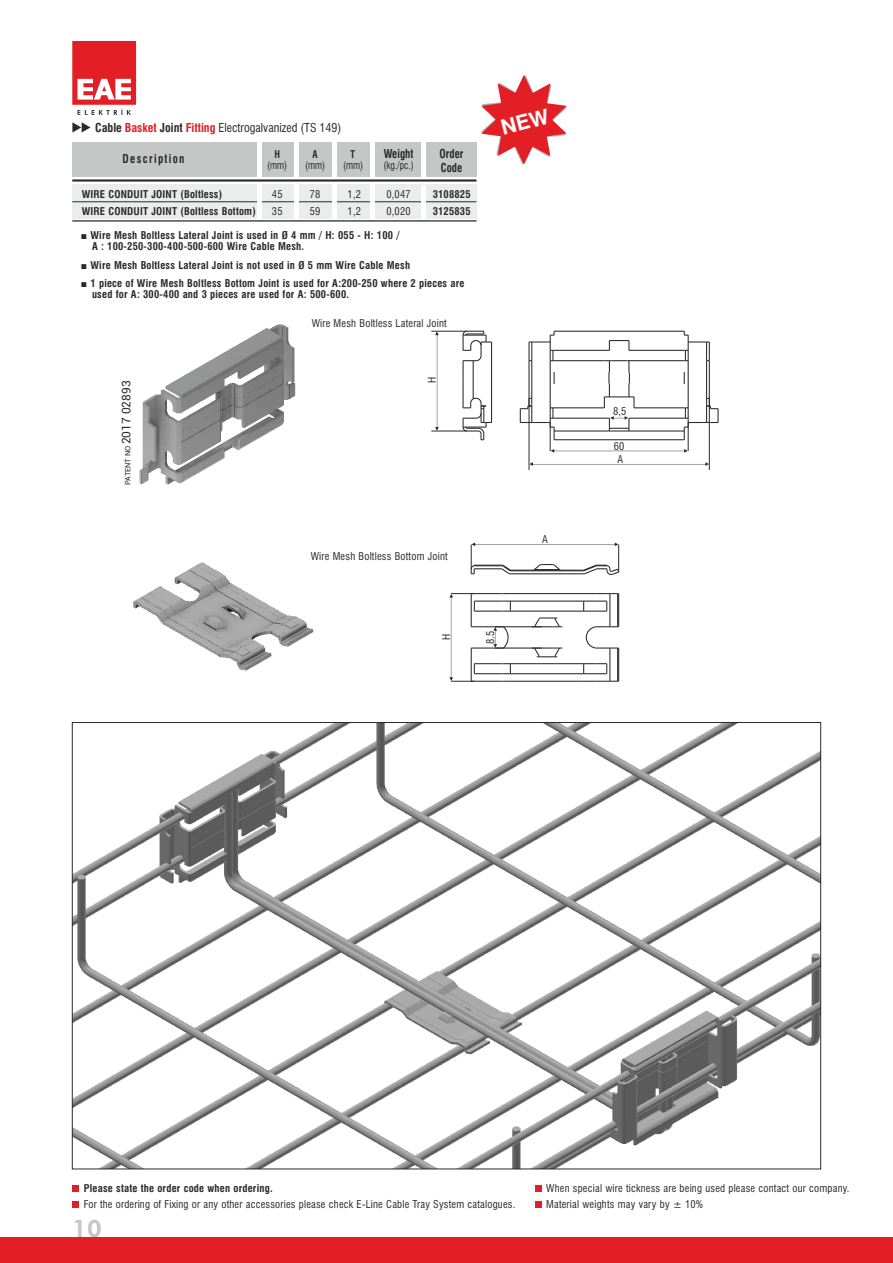
<style>
.page{position:relative;width:893px;height:1263px;background:#fff}
.page>*{position:absolute;margin:0;border:0;box-sizing:border-box;transform-origin:0 0}
.t1{font:800 24px "Futura BT";color:#c5c6c6}
.t2{font:condensed 12px "Swiss 721 BT";color:#2b2a29}
.t3{font:12px "Roboto";color:#2b2a29}
.t4{font:700 condensed 12px "Swiss 721 BT";color:#2b2a29;scale:.9 1}
.t5{font:700 condensed 12px "Swiss 721 BT";letter-spacing:.125em;color:#2b2a29;scale:.9 1}
.t6{font:700 condensed 10.5px/17px "Swiss 721 BT";letter-spacing:.02em;color:#2b2a29}
.t7{font:condensed 10.5px/17px "Swiss 721 BT";letter-spacing:.02em;color:#2b2a29}
.t8{font:condensed 10.5px "Swiss 721 BT";letter-spacing:.02em;color:#2b2a29;scale:.9 1}
.t9{font:700 condensed 10.5px "Swiss 721 BT";letter-spacing:.02em;color:#2b2a29;scale:.9 1}
.s1{font-weight:700}
.s2{font-weight:700;color:#e31e24}
.s3{font-family:"Arial";font-weight:400;font-stretch:normal}
.s4{font-size:7.5px}
</style>
<div class="page">
<div style="left:72px;top:1201px;width:7px;height:7px;background:#e31e24"></div>
<div style="left:72px;top:1185px;width:7px;height:7px;background:#e31e24"></div>
<div style="left:535px;top:1201px;width:7px;height:7px;background:#e31e24"></div>
<div style="left:535px;top:1185px;width:7px;height:7px;background:#e31e24"></div>
<svg style="left:72px;top:41px;width:64px;height:74px"></svg>
<div style="left:72px;top:142px;width:404px;height:34px;background:#c5c6c6"></div>
<hr style="left:72px;top:220px;width:404px;height:2px;background:#2b2a29">
<hr style="left:257px;top:142px;width:4px;height:34px;background:#fefefe">
<div style="left:294px;top:142px;width:5px;height:34px;background:#fefefe"></div>
<hr style="left:332px;top:142px;width:4px;height:34px;background:#fefefe">
<hr style="left:370px;top:142px;width:4px;height:34px;background:#fefefe">
<hr style="left:421px;top:142px;width:4px;height:34px;background:#fefefe">
<svg style="left:72px;top:122px;width:19px;height:11px"></svg>
<div style="left:72px;top:185px;width:404px;height:34px;background:#ebecec"></div>
<hr style="left:72px;top:201px;width:404px;height:1px;background:#2b2a29">
<hr style="left:72px;top:179px;width:404px;height:3px;background:#2b2a29">
<hr style="left:257px;top:185px;width:4px;height:34px;background:#fefefe">
<div style="left:294px;top:185px;width:5px;height:34px;background:#fefefe"></div>
<hr style="left:332px;top:185px;width:4px;height:34px;background:#fefefe">
<hr style="left:370px;top:185px;width:4px;height:34px;background:#fefefe">
<hr style="left:421px;top:185px;width:4px;height:33px;background:#fefefe">
<img style="left:139px;top:324px;width:157px;height:161px">
<img style="left:133px;top:562px;width:181px;height:109px">
<img style="left:74px;top:724px;width:745px;height:443px">
<hr style="left:473px;top:361px;width:1px;height:37px;background:#2b2a29">
<hr style="left:462px;top:384px;width:2px;height:24px;background:#2b2a29">
<svg style="left:462px;top:397px;width:30px;height:43px"></svg>
<hr style="left:491px;top:342px;width:1px;height:80px;background:#2b2a29">
<svg style="left:462px;top:330px;width:30px;height:54px"></svg>
<hr style="left:431px;top:331px;width:36px;height:1px;background:#2b2a29">
<hr style="left:431px;top:431px;width:36px;height:1px;background:#2b2a29">
<svg style="left:435px;top:331px;width:4px;height:100px"></svg>
<svg style="left:520px;top:331px;width:199px;height:122px"></svg>
<hr style="left:709px;top:398px;width:1px;height:72px;background:#2b2a29">
<hr style="left:529px;top:398px;width:1px;height:72px;background:#2b2a29">
<svg style="left:529px;top:462px;width:180px;height:4px"></svg>
<hr style="left:510px;top:601px;width:74px;height:1px;background:#2b2a29">
<hr style="left:510px;top:611px;width:74px;height:1px;background:#2b2a29">
<hr style="left:510px;top:673px;width:74px;height:1px;background:#2b2a29">
<hr style="left:510px;top:663px;width:74px;height:1px;background:#2b2a29">
<svg style="left:583px;top:600px;width:24px;height:12px"></svg>
<svg style="left:583px;top:663px;width:24px;height:12px"></svg>
<hr style="left:510px;top:681px;width:74px;height:1px;background:#2b2a29">
<hr style="left:510px;top:593px;width:74px;height:1px;background:#2b2a29">
<hr style="left:618px;top:648px;width:1px;height:33px;background:#2b2a29">
<hr style="left:617px;top:648px;width:1px;height:33px;background:#2b2a29">
<hr style="left:617px;top:594px;width:1px;height:33px;background:#2b2a29">
<hr style="left:618px;top:594px;width:1px;height:33px;background:#2b2a29">
<svg style="left:585px;top:626px;width:34px;height:23px"></svg>
<hr style="left:609px;top:648px;width:1px;height:33px;background:#2b2a29">
<svg style="left:584px;top:681px;width:35px;height:1px"></svg>
<hr style="left:609px;top:594px;width:1px;height:33px;background:#2b2a29">
<svg style="left:584px;top:593px;width:35px;height:1px"></svg>
<svg style="left:470px;top:542px;width:150px;height:33px"></svg>
<hr style="left:495px;top:626px;width:47px;height:1px;background:#2b2a29">
<hr style="left:495px;top:647px;width:47px;height:2px;background:#2b2a29">
<svg style="left:449px;top:593px;width:62px;height:89px"></svg>
<svg style="left:532px;top:617px;width:30px;height:11px"></svg>
<svg style="left:532px;top:647px;width:30px;height:11px"></svg>
<div style="left:0;top:1237px;width:893px;height:26px;background:#e31e24"></div>
<svg style="left:481px;top:75px;width:86px;height:90px"></svg>
<p class="t2" style="left:95px;top:123px;width:248px"><span class="s1">Cable</span> <span class="s2">Basket</span> <span class="s1">Joint</span> <span class="s2">Fitting</span> Electrogalvanized (TS 149)</p>
<p class="t5" style="left:123px;top:154px;width:70px">Description</p>
<p class="t4" style="left:440px;top:148px;width:28px">Order</p>
<p class="t4" style="left:384px;top:149px;width:34px">Weight</p>
<p class="t9" style="left:274px;top:150px;width:8px">H</p>
<p class="t9" style="left:313px;top:150px;width:7px">A</p>
<p class="t9" style="left:351px;top:150px;width:7px">T</p>
<p class="t8" style="left:383px;top:161px;width:35px">(kg./pc.)</p>
<p class="t8" style="left:267px;top:161px;width:66px">(mm) (mm)</p>
<p class="t8" style="left:343px;top:161px;width:24px">(mm)</p>
<p class="t4" style="left:441px;top:163px;width:25px">Code</p>
<p class="t6" style="left:82px;top:187px;width:176px">WIRE CONDUIT JOINT (Boltless)<br>WIRE CONDUIT JOINT (Boltless Bottom)</p>
<p class="t7" style="left:348px;top:187px;width:15px">1,2<br>1,2</p>
<p class="t6" style="left:92px;top:230px;width:309px;line-height:11.4px;text-indent:-11px"><span class="s3">■</span> Wire Mesh Boltless Lateral Joint is used in Ø 4 mm / H: 055 - H: 100 /<br>A : 100-250-300-400-500-600 Wire Cable Mesh.</p>
<p class="t7" style="left:272px;top:187px;width:12px">45<br>35</p>
<p class="t7" style="left:310px;top:187px;width:12px">78<br>59</p>
<p class="t7" style="left:386px;top:187px;width:26px">0,047<br>0,020</p>
<p class="t6" style="left:433px;top:187px;width:40px">3108825<br>3125835</p>
<p class="t6" style="left:81px;top:257px;width:331px"><span class="s3">■</span> Wire Mesh Boltless Lateral Joint is not used in Ø 5 mm Wire Cable Mesh</p>
<p class="t6" style="left:92px;top:279px;width:374px;line-height:11.4px;text-indent:-11px"><span class="s3">■</span> 1 piece of Wire Mesh Boltless Bottom Joint is used for A:200-250 where 2 pieces are used for A: 300-400 and 3 pieces are used for A: 500-600.</p>
<p class="t3" style="left:121px;top:485px;width:106px;rotate:-90deg"><span class="s4">PATENT NO</span> 2017 02893</p>
<p class="t7" style="left:312px;top:316px;width:137px">Wire Mesh Boltless Lateral Joint</p>
<p class="t7" style="left:424px;top:383px;width:8px;rotate:-90deg">H</p>
<p class="t7" style="left:311px;top:549px;width:139px">Wire Mesh Boltless Bottom Joint</p>
<p class="t7" style="left:439px;top:640px;width:8px;rotate:-90deg">H</p>
<p class="t7" style="left:483px;top:644px;width:15px;rotate:-90deg">8.5</p>
<p class="t7" style="left:542px;top:532px;width:7px">A</p>
<p class="t7" style="left:613px;top:404px;width:15px">8,5</p>
<p class="t7" style="left:618px;top:452px;width:7px">A</p>
<p class="t7" style="left:614px;top:438px;width:12px">60</p>
<p class="t7" style="left:84px;top:1181px;width:433px;line-height:15.8px"><span class="s1">Please state the order code when ordering.<br></span>For the ordering of Fixing or any other accessories please check E-Line Cable Tray System catalogues.</p>
<p class="t1" style="left:72px;top:1219px;width:31px">10</p>
<p class="t7" style="left:546px;top:1181px;width:305px;line-height:15.8px">When special wire tickness are being used please contact our company.<br>Material weights may vary by ± 10%</p>
</div>
